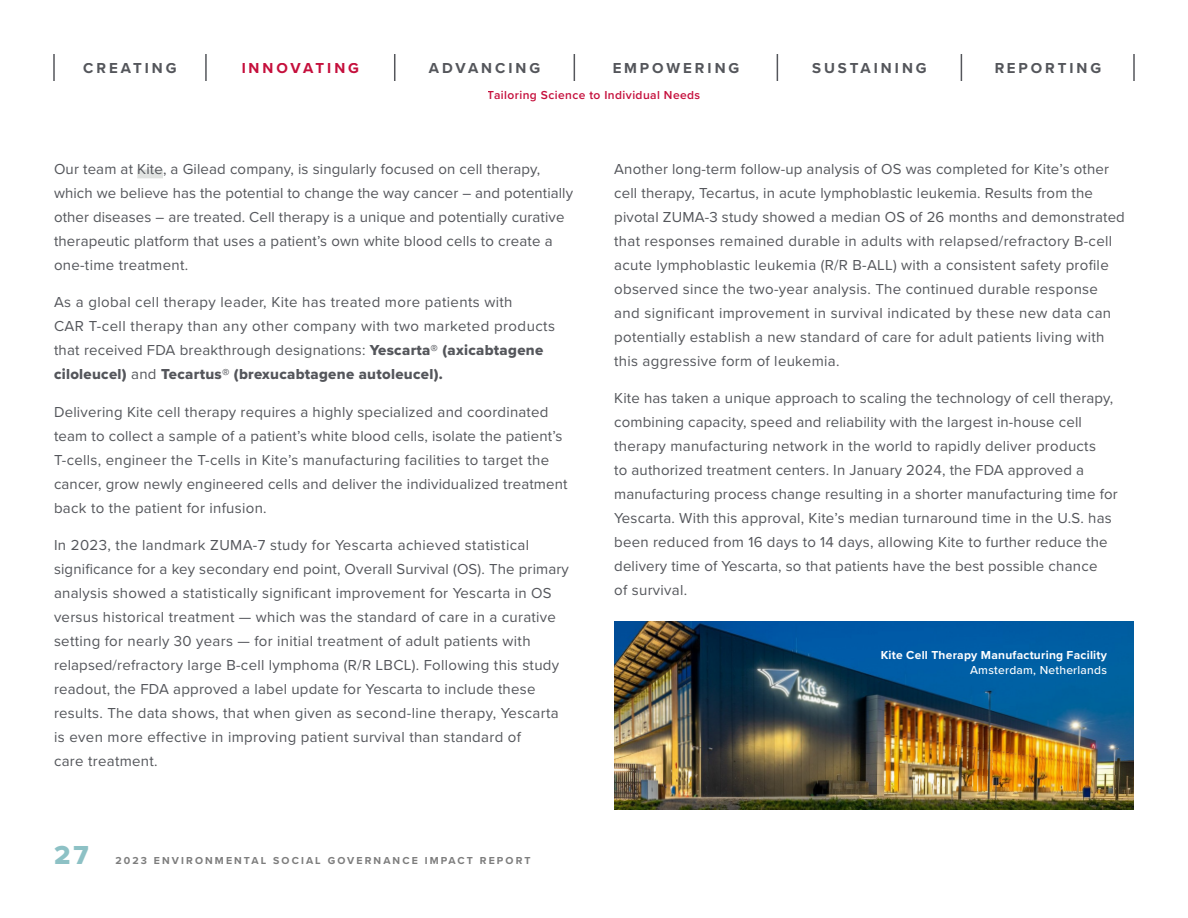
<style>
.page{position:relative;width:1188px;height:918px;background:#fff}
.page>*{position:absolute;margin:0;border:0;box-sizing:border-box;transform-origin:0 0}
.t1{font:27px "Proxima Nova Extrabld";color:#8dc1c5}
.Body_Copy{font:15px/24px "Proxima Nova";letter-spacing:.015em;color:#54565b}
.t2{font:700 15px "Proxima Nova";letter-spacing:.2em;color:#54565b}
.t3{font:700 15px "Proxima Nova";letter-spacing:.2em;color:#c50f3c}
.Footnote{font:700 12px/15.8px "Proxima Nova";letter-spacing:.02em;color:#fff;text-align:right}
.t4{font:600 12px "Proxima Nova";letter-spacing:.035em;color:#c50f3c}
.t5{font:700 10.5px "Proxima Nova";letter-spacing:.2em;color:#7d7d7d}
.s1{font-family:"Proxima Nova Extrabld"}
.s2{font-weight:500}
</style>
<div class="page">
<hr style="left:53px;top:54px;width:2px;height:27px;background:#54565b">
<hr style="left:205px;top:54px;width:2px;height:27px;background:#54565b">
<svg style="left:394px;top:54px;width:1px;height:27px"></svg>
<svg style="left:574px;top:54px;width:1px;height:27px"></svg>
<svg style="left:777px;top:54px;width:1px;height:27px"></svg>
<svg style="left:961px;top:54px;width:1px;height:27px"></svg>
<hr style="left:1133px;top:54px;width:2px;height:27px;background:#54565b">
<div style="left:137px;top:169px;width:26px;height:9px;background:#e2e4e2"></div>
<img style="left:615px;top:621px;width:519px;height:189px">
<p class="t2" style="left:83px;top:57px;width:95px">CREATING</p>
<p class="t3" style="left:242px;top:57px;width:119px">INNOVATING</p>
<p class="t2" style="left:429px;top:57px;width:113px">ADVANCING</p>
<p class="t2" style="left:612px;top:57px;width:129px">EMPOWERING</p>
<p class="t2" style="left:812px;top:57px;width:116px">SUSTAINING</p>
<p class="t2" style="left:994px;top:57px;width:109px">REPORTING</p>
<p class="t4" style="left:488px;top:86px;width:214px">Tailoring Science to Individual Needs</p>
<p class="Body_Copy" style="left:54px;top:156px;width:521px">Our team at Kite, a Gilead company, is singularly focused on cell therapy, which we believe has the potential to change the way cancer – and potentially other diseases – are treated. Cell therapy is a unique and potentially curative therapeutic platform that uses a patient’s own white blood cells to create a one-time treatment.</p>
<p class="Body_Copy" style="left:54px;top:290px;width:503px">As a global cell therapy leader, Kite has treated more patients with<br>CAR T-cell therapy than any other company with two marketed products that received FDA breakthrough designations: <span class="s1">Yescarta® (axicabtagene ciloleucel)</span> and <span class="s1">Tecartus® (brexucabtagene autoleucel).</span></p>
<p class="Body_Copy" style="left:54px;top:399px;width:515px">Delivering Kite cell therapy requires a highly specialized and coordinated team to collect a sample of a patient’s white blood cells, isolate the patient’s T-cells, engineer the T-cells in Kite’s manufacturing facilities to target the cancer, grow newly engineered cells and deliver the individualized treatment back to the patient for infusion.</p>
<p class="Body_Copy" style="left:54px;top:533px;width:516px">In 2023, the landmark ZUMA-7 study for Yescarta achieved statistical significance for a key secondary end point, Overall Survival (OS). The primary analysis showed a statistically significant improvement for Yescarta in OS versus historical treatment — which was the standard of care in a curative setting for nearly 30 years — for initial treatment of adult patients with relapsed/refractory large B-cell lymphoma (R/R LBCL). Following this study readout, the FDA approved a label update for Yescarta to include these results. The data shows, that when given as second-line therapy, Yescarta is even more effective in improving patient survival than standard of<br>care treatment.</p>
<h1 class="t1" style="left:54px;top:835px;width:36px">27</h1>
<p class="t5" style="left:116px;top:853px;width:417px">2023 ENVIRONMENTAL SOCIAL GOVERNANCE IMPACT REPORT</p>
<p class="Body_Copy" style="left:614px;top:156px;width:512px">Another long-term follow-up analysis of OS was completed for Kite’s other cell therapy, Tecartus, in acute lymphoblastic leukemia. Results from the pivotal ZUMA-3 study showed a median OS of 26 months and demonstrated that responses remained durable in adults with relapsed/refractory B-cell acute lymphoblastic leukemia (R/R B-ALL) with a consistent safety profile observed since the two-year analysis. The continued durable response and significant improvement in survival indicated by these new data can potentially establish a new standard of care for adult patients living with this aggressive form of leukemia.</p>
<p class="Body_Copy" style="left:614px;top:386px;width:505px">Kite has taken a unique approach to scaling the technology of cell therapy, combining capacity, speed and reliability with the largest in-house cell therapy manufacturing network in the world to rapidly deliver products<br>to authorized treatment centers. In January 2024, the FDA approved a manufacturing process change resulting in a shorter manufacturing time for Yescarta. With this approval, Kite’s median turnaround time in the U.S. has been reduced from 16 days to 14 days, allowing Kite to further reduce the delivery time of Yescarta, so that patients have the best possible chance<br>of survival.</p>
<p class="Footnote" style="left:881px;top:646px;width:228px">Kite Cell Therapy Manufacturing Facility<br><span class="s2">Amsterdam, Netherlands</span></p>
</div>
